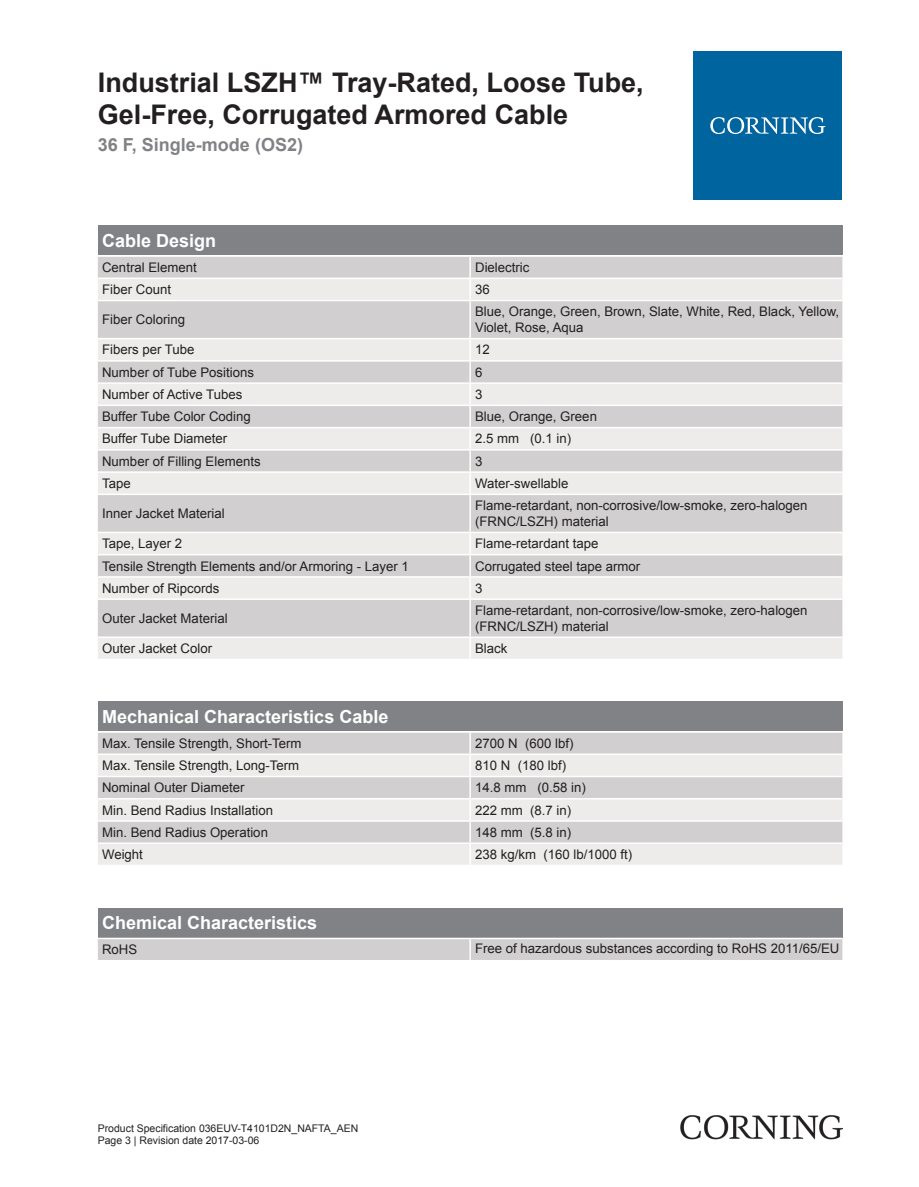
<style>
.page{position:relative;width:919px;height:1187px;background:#fff}
.page>*{position:absolute;margin:0;border:0;box-sizing:border-box;transform-origin:0 0}
.t1{font:700 27px/32.4px "Arial";color:#231f20}
.t2{font:700 18px "Arial";color:#fff}
.t3{font:700 18px "Arial";color:#808285}
.t4{font:13.2px/15.9px "Arial";color:#231f20}
.t5{font:10.5px/12.6px "Arial";color:#231f20}
</style>
<div class="page">
<div style="left:98px;top:225px;width:744px;height:30px;background:#808285"></div>
<div style="left:98px;top:257px;width:744px;height:20px;background:#d1cfcf"></div>
<svg style="left:98px;top:279px;width:744px;height:379px;background:#dedcdc"></svg>
<hr style="left:469px;top:257px;width:2px;height:20px;background:#fff">
<hr style="left:469px;top:279px;width:2px;height:21px;background:#fff">
<hr style="left:469px;top:301px;width:2px;height:37px;background:#fff">
<hr style="left:469px;top:339px;width:2px;height:21px;background:#fff">
<hr style="left:469px;top:361px;width:2px;height:21px;background:#fff">
<hr style="left:469px;top:384px;width:2px;height:20px;background:#fff">
<hr style="left:469px;top:406px;width:2px;height:21px;background:#fff">
<hr style="left:469px;top:428px;width:2px;height:21px;background:#fff">
<hr style="left:469px;top:450px;width:2px;height:21px;background:#fff">
<hr style="left:469px;top:473px;width:2px;height:20px;background:#fff">
<hr style="left:469px;top:495px;width:2px;height:36px;background:#fff">
<hr style="left:469px;top:533px;width:2px;height:21px;background:#fff">
<hr style="left:469px;top:555px;width:2px;height:21px;background:#fff">
<hr style="left:469px;top:577px;width:2px;height:21px;background:#fff">
<hr style="left:469px;top:600px;width:2px;height:36px;background:#fff">
<hr style="left:469px;top:638px;width:2px;height:20px;background:#fff">
<hr style="left:98px;top:300px;width:372px;height:1px;background:#fff">
<hr style="left:470px;top:300px;width:372px;height:1px;background:#fff">
<hr style="left:98px;top:338px;width:372px;height:1px;background:#fff">
<hr style="left:470px;top:338px;width:372px;height:1px;background:#fff">
<hr style="left:98px;top:360px;width:372px;height:1px;background:#fff">
<hr style="left:470px;top:360px;width:372px;height:1px;background:#fff">
<hr style="left:98px;top:382px;width:372px;height:2px;background:#fff">
<hr style="left:470px;top:382px;width:372px;height:2px;background:#fff">
<hr style="left:98px;top:404px;width:372px;height:2px;background:#fff">
<hr style="left:470px;top:404px;width:372px;height:2px;background:#fff">
<hr style="left:98px;top:427px;width:372px;height:1px;background:#fff">
<hr style="left:470px;top:427px;width:372px;height:1px;background:#fff">
<hr style="left:98px;top:449px;width:372px;height:1px;background:#fff">
<hr style="left:470px;top:449px;width:372px;height:1px;background:#fff">
<hr style="left:98px;top:471px;width:372px;height:2px;background:#fff">
<hr style="left:470px;top:471px;width:372px;height:2px;background:#fff">
<hr style="left:98px;top:493px;width:372px;height:2px;background:#fff">
<hr style="left:470px;top:493px;width:372px;height:2px;background:#fff">
<hr style="left:98px;top:531px;width:372px;height:2px;background:#fff">
<hr style="left:470px;top:531px;width:372px;height:2px;background:#fff">
<hr style="left:98px;top:554px;width:372px;height:1px;background:#fff">
<hr style="left:470px;top:554px;width:372px;height:1px;background:#fff">
<hr style="left:98px;top:576px;width:372px;height:1px;background:#fff">
<hr style="left:470px;top:576px;width:372px;height:1px;background:#fff">
<hr style="left:98px;top:598px;width:372px;height:2px;background:#fff">
<hr style="left:470px;top:598px;width:372px;height:2px;background:#fff">
<hr style="left:98px;top:636px;width:372px;height:2px;background:#fff">
<hr style="left:470px;top:636px;width:372px;height:2px;background:#fff">
<div style="left:98px;top:701px;width:744px;height:30px;background:#808285"></div>
<div style="left:98px;top:732px;width:744px;height:21px;background:#d1cfcf"></div>
<svg style="left:98px;top:755px;width:744px;height:109px;background:#e2e0e0"></svg>
<hr style="left:469px;top:732px;width:2px;height:21px;background:#fff">
<hr style="left:469px;top:755px;width:2px;height:20px;background:#fff">
<hr style="left:469px;top:777px;width:2px;height:21px;background:#fff">
<hr style="left:469px;top:799px;width:2px;height:21px;background:#fff">
<hr style="left:469px;top:821px;width:2px;height:21px;background:#fff">
<hr style="left:469px;top:843px;width:2px;height:21px;background:#fff">
<hr style="left:98px;top:775px;width:372px;height:2px;background:#fff">
<hr style="left:470px;top:775px;width:372px;height:2px;background:#fff">
<hr style="left:98px;top:798px;width:372px;height:1px;background:#fff">
<hr style="left:470px;top:798px;width:372px;height:1px;background:#fff">
<hr style="left:98px;top:820px;width:372px;height:1px;background:#fff">
<hr style="left:470px;top:820px;width:372px;height:1px;background:#fff">
<hr style="left:98px;top:842px;width:372px;height:1px;background:#fff">
<hr style="left:470px;top:842px;width:372px;height:1px;background:#fff">
<div style="left:98px;top:907px;width:744px;height:30px;background:#808285"></div>
<div style="left:98px;top:939px;width:744px;height:20px;background:#d1cfcf"></div>
<hr style="left:469px;top:939px;width:2px;height:20px;background:#fff">
<div style="left:693px;top:51px;width:149px;height:149px;background:#00649e"></div>
<svg style="left:710px;top:117px;width:115px;height:17px"></svg>
<img style="left:680px;top:1115px;width:162px;height:24px">
<h1 class="t1" style="left:98px;top:66px;width:547px">Industrial LSZH™ Tray-Rated, Loose Tube,<br>Gel-Free, Corrugated Armored Cable</h1>
<h2 class="t3" style="left:98px;top:132px;width:207px">36 F, Single-mode (OS2)</h2>
<h2 class="t2" style="left:102px;top:228px;width:116px">Cable Design</h2>
<p class="t4" style="left:102px;top:259px;width:96px">Central Element</p>
<p class="t4" style="left:475px;top:259px;width:56px">Dielectric</p>
<p class="t4" style="left:102px;top:281px;width:70px">Fiber Count</p>
<p class="t4" style="left:475px;top:281px;width:16px">36</p>
<p class="t4" style="left:102px;top:311px;width:84px">Fiber Coloring</p>
<p class="t4" style="left:475px;top:304px;width:365px">Blue, Orange, Green, Brown, Slate, White, Red, Black, Yellow,<br>Violet, Rose, Aqua</p>
<p class="t4" style="left:102px;top:342px;width:94px">Fibers per Tube</p>
<p class="t4" style="left:475px;top:342px;width:16px">12</p>
<p class="t4" style="left:102px;top:364px;width:153px">Number of Tube Positions</p>
<p class="t4" style="left:475px;top:364px;width:9px">6</p>
<p class="t4" style="left:102px;top:386px;width:142px">Number of Active Tubes</p>
<p class="t4" style="left:475px;top:386px;width:9px">3</p>
<p class="t4" style="left:102px;top:408px;width:150px">Buffer Tube Color Coding</p>
<p class="t4" style="left:475px;top:408px;width:123px">Blue, Orange, Green</p>
<p class="t4" style="left:102px;top:431px;width:127px">Buffer Tube Diameter</p>
<p class="t4" style="left:475px;top:431px;width:98px">2.5 mm (0.1 in)</p>
<p class="t4" style="left:102px;top:453px;width:160px">Number of Filling Elements</p>
<p class="t4" style="left:475px;top:453px;width:9px">3</p>
<p class="t4" style="left:102px;top:475px;width:30px">Tape</p>
<p class="t4" style="left:475px;top:475px;width:95px">Water-swellable</p>
<p class="t4" style="left:102px;top:505px;width:124px">Inner Jacket Material</p>
<p class="t4" style="left:475px;top:497px;width:334px">Flame-retardant, non-corrosive/low-smoke, zero-halogen (FRNC/LSZH) material</p>
<p class="t4" style="left:102px;top:535px;width:81px">Tape, Layer 2</p>
<p class="t4" style="left:475px;top:535px;width:125px">Flame-retardant tape</p>
<p class="t4" style="left:102px;top:558px;width:308px">Tensile Strength Elements and/or Armoring - Layer 1</p>
<p class="t4" style="left:475px;top:558px;width:167px">Corrugated steel tape armor</p>
<p class="t4" style="left:102px;top:580px;width:119px">Number of Ripcords</p>
<p class="t4" style="left:475px;top:580px;width:9px">3</p>
<p class="t4" style="left:102px;top:610px;width:127px">Outer Jacket Material</p>
<p class="t4" style="left:475px;top:602px;width:334px">Flame-retardant, non-corrosive/low-smoke, zero-halogen (FRNC/LSZH) material</p>
<p class="t4" style="left:102px;top:640px;width:112px">Outer Jacket Color</p>
<p class="t4" style="left:475px;top:640px;width:34px">Black</p>
<h2 class="t2" style="left:102px;top:703px;width:288px">Mechanical Characteristics Cable</h2>
<p class="t4" style="left:102px;top:735px;width:201px">Max. Tensile Strength, Short-Term</p>
<p class="t4" style="left:475px;top:735px;width:100px">2700 N (600 lbf)</p>
<p class="t4" style="left:102px;top:757px;width:199px">Max. Tensile Strength, Long-Term</p>
<p class="t4" style="left:475px;top:757px;width:92px">810 N (180 lbf)</p>
<p class="t4" style="left:102px;top:779px;width:144px">Nominal Outer Diameter</p>
<p class="t4" style="left:475px;top:779px;width:112px">14.8 mm (0.58 in)</p>
<p class="t4" style="left:102px;top:801px;width:172px">Min. Bend Radius Installation</p>
<p class="t4" style="left:475px;top:801px;width:98px">222 mm (8.7 in)</p>
<p class="t4" style="left:102px;top:824px;width:167px">Min. Bend Radius Operation</p>
<p class="t4" style="left:475px;top:824px;width:98px">148 mm (5.8 in)</p>
<p class="t4" style="left:102px;top:846px;width:42px">Weight</p>
<p class="t4" style="left:475px;top:846px;width:159px">238 kg/km (160 lb/1000 ft)</p>
<h2 class="t2" style="left:102px;top:910px;width:217px">Chemical Characteristics</h2>
<p class="t4" style="left:102px;top:941px;width:37px">RoHS</p>
<p class="t4" style="left:475px;top:940px;width:366px">Free of hazardous substances according to RoHS 2011/65/EU</p>
<p class="t5" style="left:98px;top:1121px;width:262px">Product Specification 036EUV-T4101D2N_NAFTA_AEN<br>Page 3 | Revision date 2017-03-06</p>
</div>
